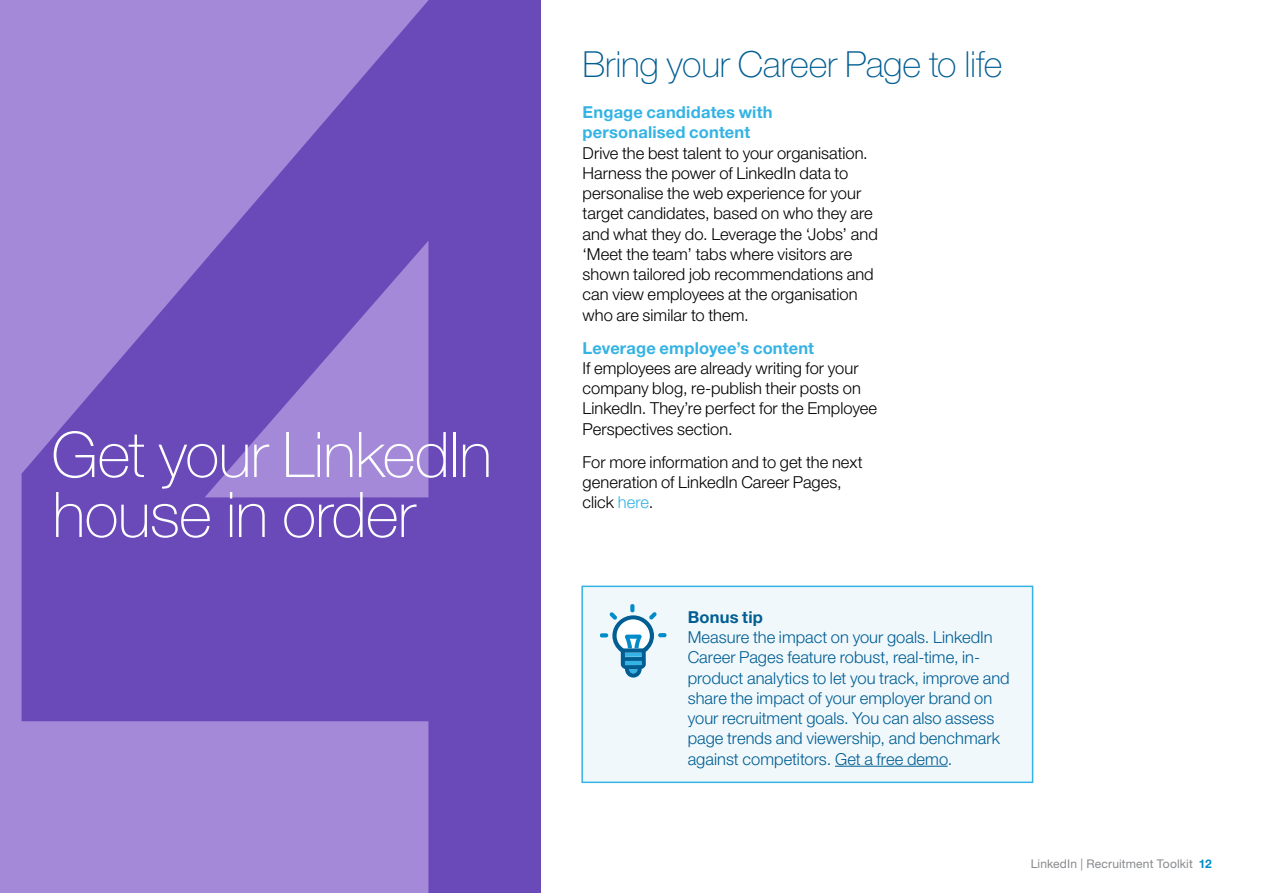
<style>
.page{position:relative;width:1263px;height:893px;background:#fff}
.page>*{position:absolute;margin:0;border:0;box-sizing:border-box;transform-origin:0 0}
.t1{font:100 63px/60px "Helvetica Neue LT Std";letter-spacing:-.01em;color:#fff}
.t2{font:100 36px "Helvetica Neue LT Std";letter-spacing:-.005em;color:#005e93}
.t3{font:300 16.5px/20.2px "Helvetica Neue LT Std";color:#000}
.t4{font:300 16.5px/20.2px "Helvetica Neue LT Std";color:#005e93}
.t5{font:700 16.5px/20.2px "Helvetica Neue LT Std";letter-spacing:.01em;color:#34b3e4}
.t6{font:700 16.5px "Helvetica Neue LT Std";letter-spacing:.01em;color:#005e93}
.t7{font:12px "Helvetica Neue LT Std";letter-spacing:.015em;color:#86898c}
.s1{color:#34b3e4}
.s2{font-weight:700;color:#008cc9}
</style>
<div class="page">
<div style="left:0;top:0;width:540px;height:893px;background:#a589d9"></div>
<svg style="left:22px;top:0;width:518px;height:893px;fill:#6a49b8"></svg>
<div style="left:582px;top:586px;width:450px;height:196px;background:#f0f8fc"></div>
<hr style="left:835px;top:766px;width:113px;height:1px;background:#005e93">
<svg style="left:600px;top:604px;width:66px;height:74px"></svg>
<div style="left:581px;top:586px;width:452px;height:197px;border:2px solid #34b3e4"></div>
<h1 class="t1" style="left:51px;top:425px;width:442px">Get your LinkedIn house in order</h1>
<h2 class="t2" style="left:583px;top:43px;width:421px">Bring your Career Page to life</h2>
<p class="t5" style="left:583px;top:102px;width:192px">Engage candidates with personalised content</p>
<p class="t3" style="left:583px;top:142px;width:297px">Drive the best talent to your organisation.<br>Harness the power of LinkedIn data to personalise the web experience for your target candidates, based on who they are and what they do. Leverage the ‘Jobs’ and ‘Meet the team’ tabs where visitors are shown tailored job recommendations and can view employees at the organisation who are similar to them.</p>
<p class="t5" style="left:583px;top:337px;width:233px">Leverage employee’s content</p>
<p class="t3" style="left:583px;top:358px;width:296px">If employees are already writing for your company blog, re-publish their posts on LinkedIn. They’re perfect for the Employee Perspectives section.</p>
<p class="t3" style="left:583px;top:451px;width:281px">For more information and to get the next generation of LinkedIn Career Pages, click <span class="s1">here</span>.</p>
<p class="t6" style="left:688px;top:607px;width:77px">Bonus tip</p>
<p class="t4" style="left:688px;top:627px;width:323px">Measure the impact on your goals. LinkedIn Career Pages feature robust, real-time, in&shy;product analytics to let you track, improve and share the impact of your employer brand on your recruitment goals. You can also assess page trends and viewership, and benchmark against competitors. Get a free demo.</p>
<p class="t7" style="left:1031px;top:856px;width:183px">LinkedIn | Recruitment Toolkit <span class="s2">12</span></p>
</div>
